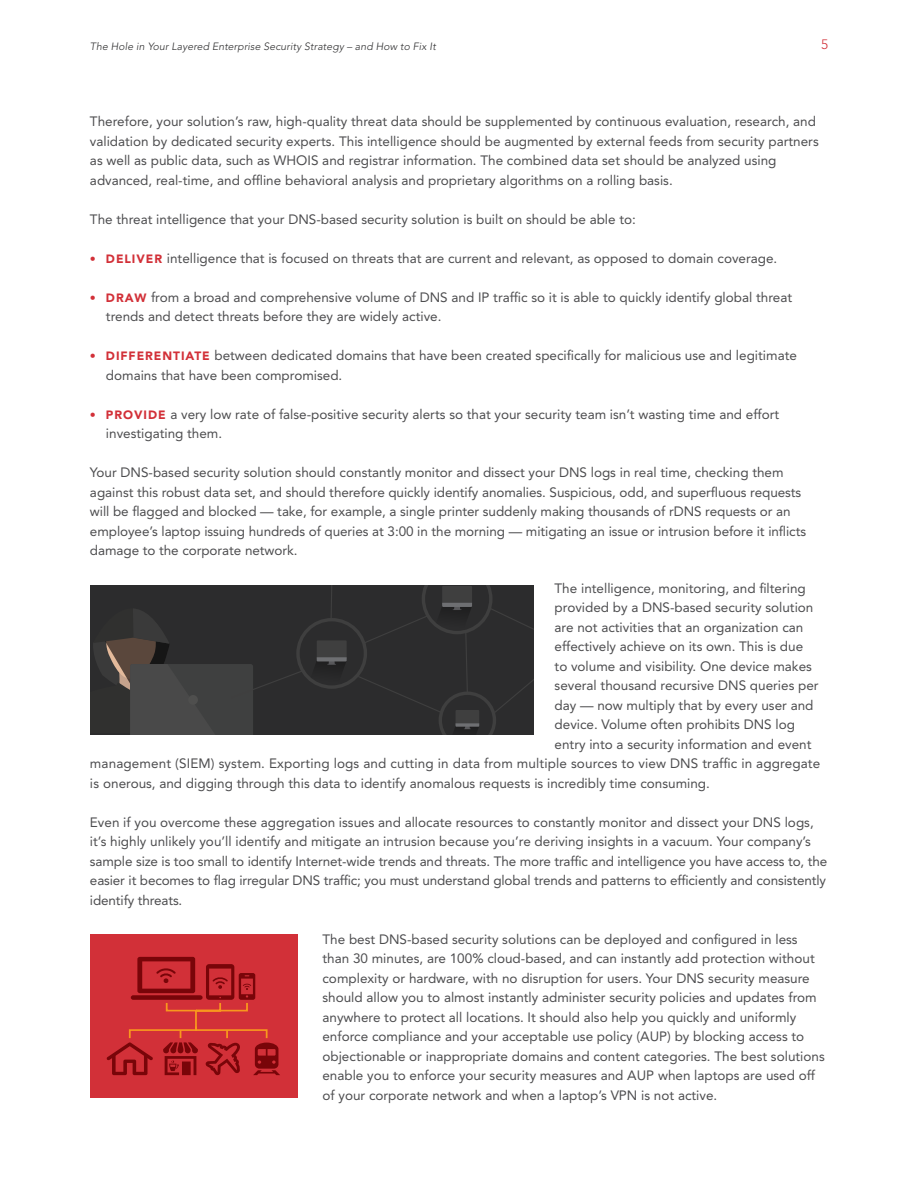
<style>
.page{position:relative;width:918px;height:1188px;background:#fff}
.page>*{position:absolute;margin:0;border:0;box-sizing:border-box;transform-origin:0 0}
.t1{font:13.5px/19.5px "Avenir LT Std";color:#4d4d4f}
.t2{font:300 13.5px "Avenir LT Std";color:#d23038}
.t3{font:italic 300 10.5px "Avenir LT Std";letter-spacing:.01em;color:#2d2d2e}
.s1{font-weight:900;font-size:12px;color:#d23038}
</style>
<div class="page">
<svg style="left:90px;top:585px;width:444px;height:149px;background:#323132"></svg>
<div style="left:91px;top:934px;width:207px;height:164px;background:#d23038"></div>
<svg style="left:107px;top:957px;width:173px;height:118px"></svg>
<p class="t3" style="left:90px;top:40px;width:347px">The Hole in Your Layered Enterprise Security Strategy – and How to Fix It</p>
<p class="t2" style="left:821px;top:36px;width:9px">5</p>
<p class="t1" style="left:90px;top:112px;width:730px">Therefore, your solution’s raw, high-quality threat data should be supplemented by continuous evaluation, research, and validation by dedicated security experts. This intelligence should be augmented by external feeds from security partners as well as public data, such as WHOIS and registrar information. The combined data set should be analyzed using advanced, real-time, and offline behavioral analysis and proprietary algorithms on a rolling basis.</p>
<p class="t1" style="left:90px;top:210px;width:548px">The threat intelligence that your DNS-based security solution is built on should be able to:</p>
<p class="t1" style="left:90px;top:249px;width:689px"><span class="s1">• DELIVER</span> intelligence that is focused on threats that are current and relevant, as opposed to domain coverage.</p>
<p class="t1" style="left:106px;top:288px;width:688px;text-indent:-16px"><span class="s1">• DRAW</span> from a broad and comprehensive volume of DNS and IP traffic so it is able to quickly identify global threat trends and detect threats before they are widely active.</p>
<p class="t1" style="left:106px;top:346px;width:692px;text-indent:-16px"><span class="s1">• DIFFERENTIATE</span> between dedicated domains that have been created specifically for malicious use and legitimate domains that have been compromised.</p>
<p class="t1" style="left:106px;top:405px;width:675px;text-indent:-16px"><span class="s1">• PROVIDE</span> a very low rate of false-positive security alerts so that your security team isn’t wasting time and effort investigating them.</p>
<p class="t1" style="left:90px;top:463px;width:718px">Your DNS-based security solution should constantly monitor and dissect your DNS logs in real time, checking them against this robust data set, and should therefore quickly identify anomalies. Suspicious, odd, and superfluous requests will be flagged and blocked — take, for example, a single printer suddenly making thousands of rDNS requests or an employee’s laptop issuing hundreds of queries at 3:00 in the morning — mitigating an issue or intrusion before it inflicts damage to the corporate network.</p>
<p class="t1" style="left:555px;top:579px;width:253px">The intelligence, monitoring, and filtering</p>
<p class="t1" style="left:555px;top:598px;width:260px">provided by a DNS-based security solution</p>
<p class="t1" style="left:555px;top:618px;width:250px">are not activities that an organization can</p>
<p class="t1" style="left:555px;top:637px;width:250px">effectively achieve on its own. This is due</p>
<p class="t1" style="left:555px;top:657px;width:259px">to volume and visibility. One device makes</p>
<p class="t1" style="left:555px;top:676px;width:266px">several thousand recursive DNS queries per</p>
<p class="t1" style="left:555px;top:696px;width:260px">day — now multiply that by every user and</p>
<p class="t1" style="left:555px;top:715px;width:242px">device. Volume often prohibits DNS log</p>
<p class="t1" style="left:555px;top:735px;width:258px">entry into a security information and event</p>
<p class="t1" style="left:90px;top:754px;width:732px">management (SIEM) system. Exporting logs and cutting in data from multiple sources to view DNS traffic in aggregate</p>
<p class="t1" style="left:90px;top:774px;width:621px">is onerous, and digging through this data to identify anomalous requests is incredibly time consuming.</p>
<p class="t1" style="left:90px;top:813px;width:739px">Even if you overcome these aggregation issues and allocate resources to constantly monitor and dissect your DNS logs, it’s highly unlikely you’ll identify and mitigate an intrusion because you’re deriving insights in a vacuum. Your company’s sample size is too small to identify Internet-wide trends and threats. The more traffic and intelligence you have access to, the easier it becomes to flag irregular DNS traffic; you must understand global trends and patterns to efficiently and consistently identify threats.</p>
<p class="t1" style="left:322px;top:929px;width:504px">The best DNS-based security solutions can be deployed and configured in less than 30 minutes, are 100% cloud-based, and can instantly add protection without complexity or hardware, with no disruption for users. Your DNS security measure should allow you to almost instantly administer security policies and updates from anywhere to protect all locations. It should also help you quickly and uniformly enforce compliance and your acceptable use policy (AUP) by blocking access to objectionable or inappropriate domains and content categories. The best solutions enable you to enforce your security measures and AUP when laptops are used off of your corporate network and when a laptop’s VPN is not active.</p>
</div>
